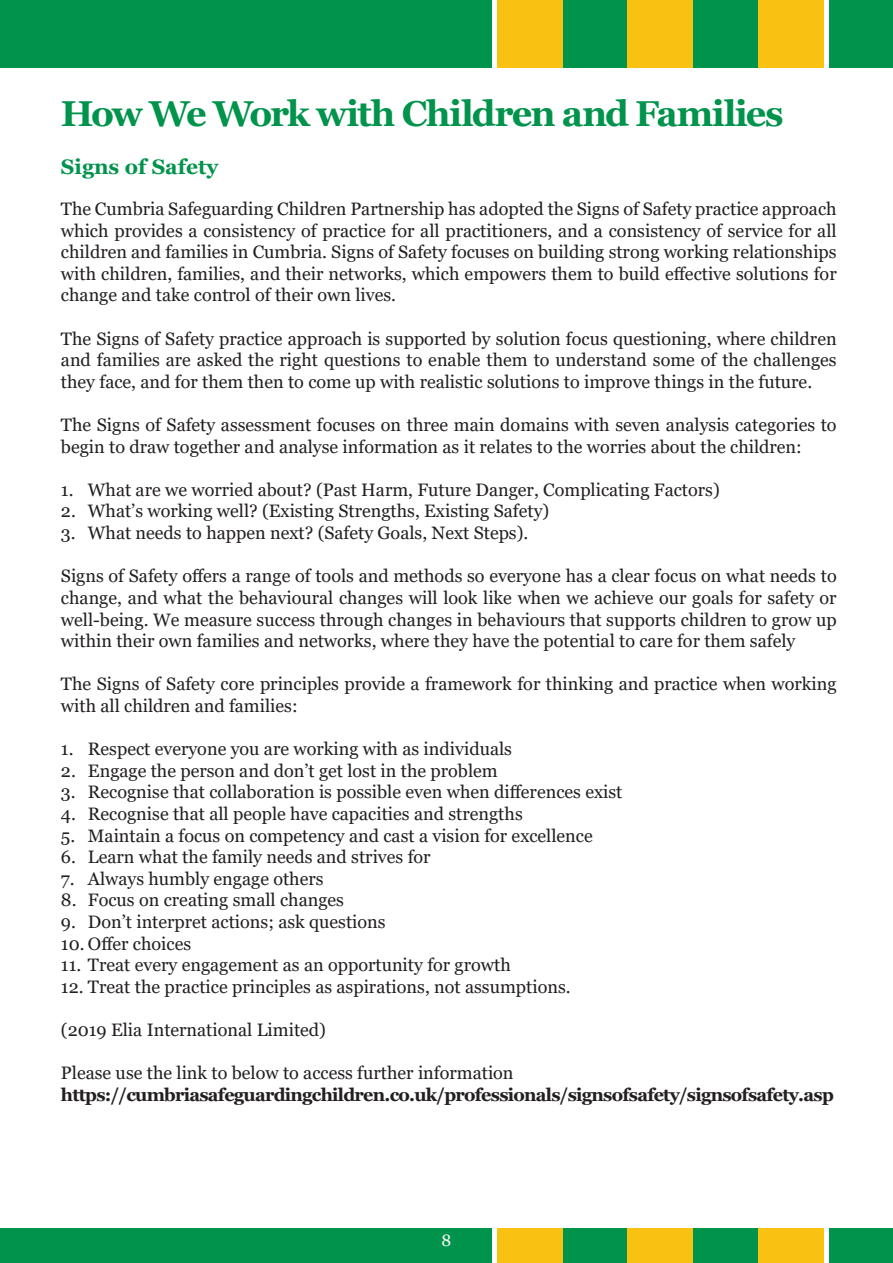
<style>
.page{position:relative;width:893px;height:1263px;background:#fff}
.page>*{position:absolute;margin:0;border:0;box-sizing:border-box;transform-origin:0 0}
.t1{font:700 36px "Georgia";letter-spacing:-.04em;color:#00934c}
.t2{font:700 21px "Georgia";color:#00934c}
.t3{font:18px/21.6px "Georgia";color:#231f20;text-align:justify}
.t4{font:700 18px "Georgia";letter-spacing:-.04em;color:#231f20}
.t5{font:16.5px "Georgia";color:#fff}
</style>
<div class="page">
<div style="left:0;top:0;width:893px;height:68px;background:#00934c"></div>
<div style="left:492px;top:0;width:337px;height:68px;background:#fff"></div>
<div style="left:562px;top:0;width:65px;height:68px;background:#00934c"></div>
<div style="left:627px;top:0;width:66px;height:68px;background:#f9c212"></div>
<div style="left:693px;top:0;width:65px;height:68px;background:#00934c"></div>
<div style="left:758px;top:0;width:65px;height:68px;background:#f9c212"></div>
<div style="left:497px;top:0;width:65px;height:68px;background:#f9c212"></div>
<div style="left:0;top:1228px;width:893px;height:35px;background:#00934c"></div>
<div style="left:492px;top:1228px;width:337px;height:35px;background:#fff"></div>
<div style="left:562px;top:1228px;width:65px;height:35px;background:#00934c"></div>
<div style="left:627px;top:1228px;width:66px;height:35px;background:#f9c212"></div>
<div style="left:693px;top:1228px;width:65px;height:35px;background:#00934c"></div>
<div style="left:758px;top:1228px;width:65px;height:35px;background:#f9c212"></div>
<div style="left:497px;top:1228px;width:65px;height:35px;background:#f9c212"></div>
<p class="t1" style="left:61px;top:91px;width:724px">How We Work with Children and Families</p>
<p class="t2" style="left:61px;top:153px;width:159px">Signs of Safety</p>
<p class="t3" style="left:61px;top:198px;width:777px">The Cumbria Safeguarding Children Partnership has adopted the Signs of Safety practice approach which provides a consistency of practice for all practitioners, and a consistency of service for all children and families in Cumbria. Signs of Safety focuses on building strong working relationships with children, families, and their networks, which empowers them to build effective solutions for change and take control of their own lives.</p>
<p class="t3" style="left:61px;top:328px;width:777px">The Signs of Safety practice approach is supported by solution focus questioning, where children and families are asked the right questions to enable them to understand some of the challenges they face, and for them then to come up with realistic solutions to improve things in the future.</p>
<p class="t3" style="left:61px;top:414px;width:777px">The Signs of Safety assessment focuses on three main domains with seven analysis categories to begin to draw together and analyse information as it relates to the worries about the children:</p>
<p class="t3" style="left:61px;top:479px;width:660px">1. What are we worried about? (Past Harm, Future Danger, Complicating Factors)</p>
<p class="t3" style="left:61px;top:501px;width:490px">2. What’s working well? (Existing Strengths, Existing Safety)</p>
<p class="t3" style="left:61px;top:522px;width:469px">3. What needs to happen next? (Safety Goals, Next Steps).</p>
<p class="t3" style="left:61px;top:566px;width:777px">Signs of Safety offers a range of tools and methods so everyone has a clear focus on what needs to change, and what the behavioural changes will look like when we achieve our goals for safety or well-being. We measure success through changes in behaviours that supports children to grow up within their own families and networks, where they have the potential to care for them safely</p>
<p class="t3" style="left:61px;top:674px;width:777px">The Signs of Safety core principles provide a framework for thinking and practice when working with all children and families:</p>
<p class="t3" style="left:61px;top:738px;width:453px">1. Respect everyone you are working with as individuals</p>
<p class="t3" style="left:61px;top:760px;width:438px">2. Engage the person and don’t get lost in the problem</p>
<p class="t3" style="left:61px;top:782px;width:563px">3. Recognise that collaboration is possible even when differences exist</p>
<p class="t3" style="left:61px;top:803px;width:463px">4. Recognise that all people have capacities and strengths</p>
<p class="t3" style="left:61px;top:825px;width:533px">5. Maintain a focus on competency and cast a vision for excellence</p>
<p class="t3" style="left:61px;top:846px;width:371px">6. Learn what the family needs and strives for</p>
<p class="t3" style="left:61px;top:868px;width:264px">7. Always humbly engage others</p>
<p class="t3" style="left:61px;top:890px;width:285px">8. Focus on creating small changes</p>
<p class="t3" style="left:61px;top:911px;width:326px">9. Don’t interpret actions; ask questions</p>
<p class="t3" style="left:61px;top:933px;width:132px">10. Offer choices</p>
<p class="t3" style="left:61px;top:954px;width:451px">11. Treat every engagement as an opportunity for growth</p>
<p class="t3" style="left:61px;top:976px;width:511px">12. Treat the practice principles as aspirations, not assumptions.</p>
<p class="t3" style="left:61px;top:1019px;width:267px">(2019 Elia International Limited)</p>
<p class="t3" style="left:61px;top:1062px;width:454px">Please use the link to below to access further information</p>
<p class="t4" style="left:61px;top:1083px;width:774px">https://cumbriasafeguardingchildren.co.uk/professionals/signsofsafety/signsofsafety.asp</p>
<p class="t5" style="left:442px;top:1230px;width:11px">8</p>
</div>
